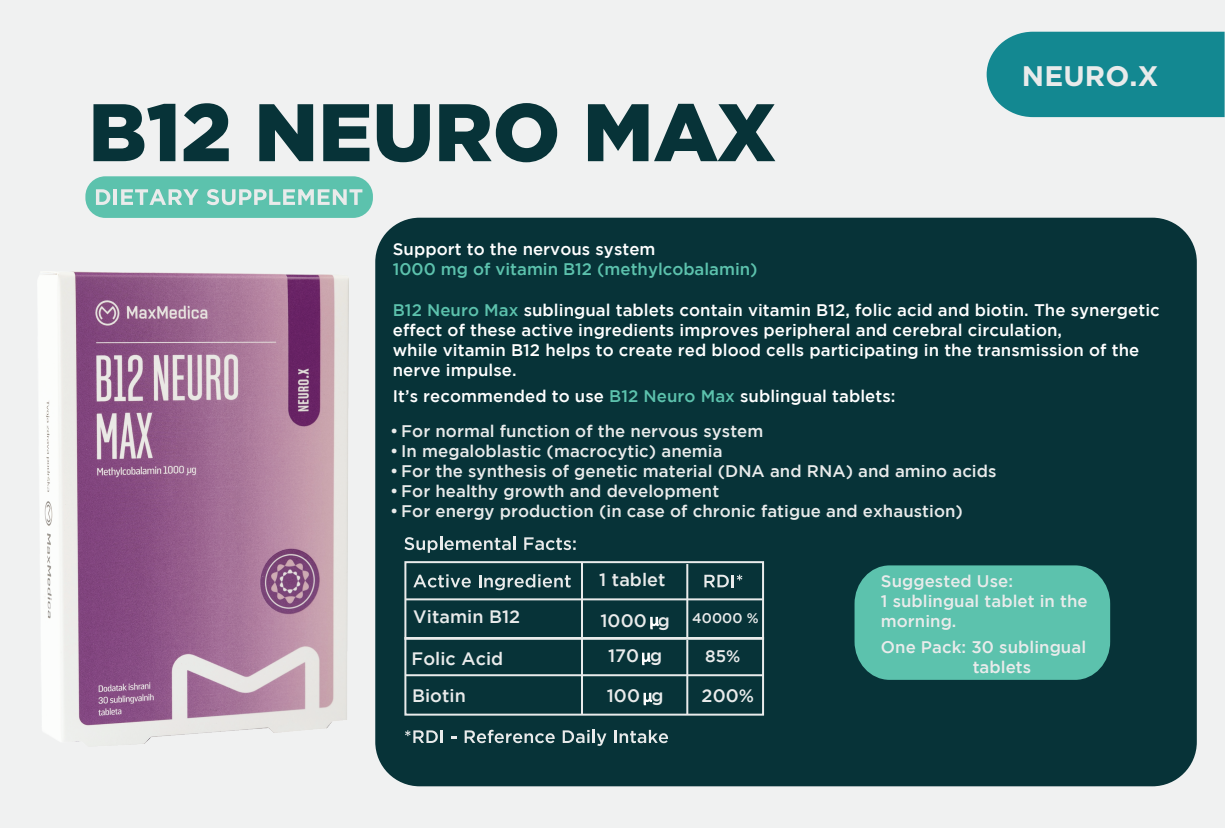
<style>
.page{position:relative;width:1225px;height:828px;background:#f0f1f1}
.page>*{position:absolute;margin:0;border:0;box-sizing:border-box;transform-origin:0 0}
.t1{font:900 81.4px "Gotham";color:#073338}
.t2{font:700 28.2px "Gotham";letter-spacing:.005em;color:#e9ebeb}
.t3{font:500 18px/35.2px "Gotham";letter-spacing:.005em;color:#e9ebeb;text-align:center}
.t4{font:500 16.8px/20.2px "Gotham";letter-spacing:.005em;color:#fff}
.t5{font:500 16.8px/20.2px "Gotham";letter-spacing:.005em;color:#e9ebeb}
.t6{font:500 16.8px "Gotham";color:#5cc2ad}
.t7{font:500 14px "Gotham";letter-spacing:.005em;color:#e9ebeb}
.s1{color:#5cc2ad}
</style>
<div class="page">
<div style="left:375px;top:218px;width:821px;height:568px;background:#073338;border-radius:44px"></div>
<div style="left:85px;top:176px;width:288px;height:42px;background:#5cc2ad;border-radius:20px"></div>
<svg style="left:96px;top:189px;width:14px;height:16px"></svg>
<hr style="left:114px;top:189px;width:3px;height:16px;background:#e9ebeb">
<svg style="left:121px;top:189px;width:78px;height:16px"></svg>
<svg style="left:207px;top:189px;width:155px;height:16px"></svg>
<div style="left:986px;top:32px;width:238px;height:85px;background:#138891"></div>
<div style="left:854px;top:565px;width:256px;height:115px;background:#5cc2ad;border-radius:37px"></div>
<div style="left:404px;top:561px;width:360px;height:79px;border:2px solid #e9ebeb"></div>
<hr style="left:406px;top:598px;width:357px;height:2px;background:#e9ebeb">
<div style="left:404px;top:637px;width:360px;height:78px;border:2px solid #e9ebeb"></div>
<hr style="left:406px;top:674px;width:357px;height:2px;background:#e9ebeb">
<hr style="left:581px;top:562px;width:2px;height:77px;background:#e9ebeb">
<hr style="left:686px;top:564px;width:2px;height:74px;background:#e9ebeb">
<hr style="left:581px;top:638px;width:2px;height:77px;background:#e9ebeb">
<hr style="left:686px;top:640px;width:2px;height:74px;background:#e9ebeb">
<svg style="left:405px;top:730px;width:38px;height:13px"></svg>
<svg style="left:464px;top:730px;width:91px;height:13px"></svg>
<svg style="left:563px;top:730px;width:43px;height:16px"></svg>
<svg style="left:614px;top:730px;width:54px;height:13px"></svg>
<svg style="left:404px;top:537px;width:111px;height:16px"></svg>
<svg style="left:524px;top:537px;width:51px;height:13px"></svg>
<svg style="left:704px;top:575px;width:38px;height:12px"></svg>
<svg style="left:413px;top:574px;width:58px;height:13px"></svg>
<svg style="left:479px;top:574px;width:91px;height:16px"></svg>
<svg style="left:650px;top:616px;width:9px;height:13px"></svg>
<svg style="left:642px;top:652px;width:8px;height:13px"></svg>
<img style="left:38px;top:271px;width:310px;height:474px">
<svg style="left:643px;top:692px;width:9px;height:13px"></svg>
<h1 class="t1" style="left:88px;top:85px;width:689px">B12 NEURO MAX</h1>
<h2 class="t2" style="left:1022px;top:60px;width:138px">NEURO.X</h2>
<p class="t4" style="left:393px;top:239px;width:264px">Support to the nervous system</p>
<p class="t6" style="left:393px;top:260px;width:366px">1000 mg of vitamin B12 (methylcobalamin)</p>
<p class="t4" style="left:393px;top:299px;width:768px"><span class="s1">B12 Neuro Max</span> sublingual tablets contain vitamin B12, folic acid and biotin. The synergetic effect of these active ingredients improves peripheral and cerebral circulation,<br>while vitamin B12 helps to create red blood cells participating in the transmission of the nerve impulse.</p>
<p class="t4" style="left:393px;top:385px;width:504px">It’s recommended to use <span class="s1">B12 Neuro Max</span> sublingual tablets:</p>
<p class="t5" style="left:390px;top:420px;width:375px">• For normal function of the nervous system</p>
<p class="t5" style="left:390px;top:440px;width:334px">• In megaloblastic (macrocytic) anemia</p>
<p class="t5" style="left:390px;top:460px;width:608px">• For the synthesis of genetic material (DNA and RNA) and amino acids</p>
<p class="t5" style="left:390px;top:480px;width:331px">• For healthy growth and development</p>
<p class="t5" style="left:390px;top:501px;width:574px">• For energy production (in case of chronic fatigue and exhaustion)</p>
<p class="t3" style="left:599px;top:562px;width:68px">1 tablet</p>
<p class="t3" style="left:600px;top:602px;width:71px">1000 g<br>170 g</p>
<p class="t3" style="left:607px;top:678px;width:58px">100 g</p>
<p class="t3" style="left:413px;top:599px;width:108px">Vitamin B12</p>
<p class="t7" style="left:692px;top:610px;width:68px">40000 %</p>
<p class="t3" style="left:411px;top:641px;width:93px">Folic Acid</p>
<p class="t5" style="left:705px;top:646px;width:37px">85%</p>
<p class="t3" style="left:412px;top:678px;width:55px">Biotin</p>
<p class="t3" style="left:701px;top:678px;width:54px">200%</p>
<p class="t5" style="left:881px;top:571px;width:208px">Suggested Use:<br>1 sublingual tablet in the morning.</p>
<p class="t5" style="left:972px;top:637px;width:115px;text-indent:-92px">One Pack: 30 sublingual tablets</p>
</div>
